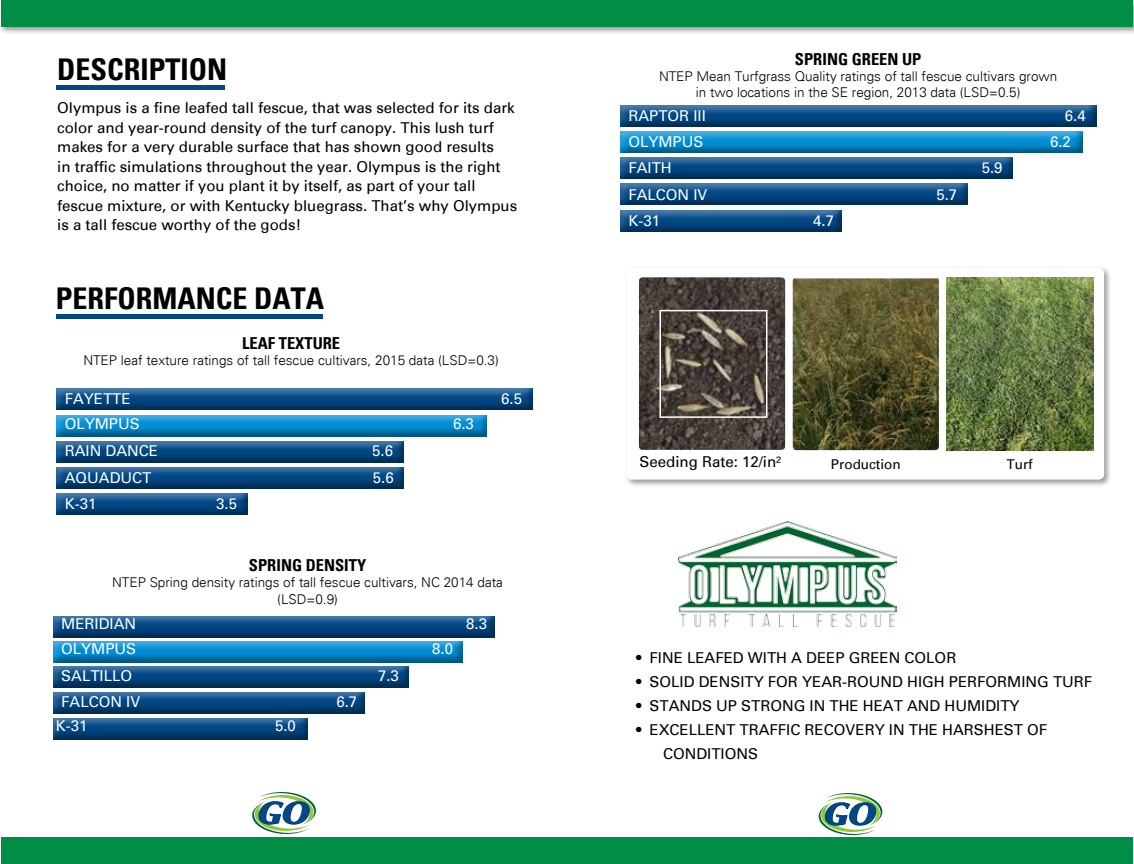
<style>
.page{position:relative;width:1134px;height:864px;background:#fff}
.page>*{position:absolute;margin:0;border:0;box-sizing:border-box;transform-origin:0 0}
.t1{font:700 condensed 30px "Univers";color:#000}
.t2{font:700 condensed 16.5px "Univers";color:#000}
.t3{font:15px/19.5px "Univers";color:#000}
.t4{font:15px "Univers";color:#fff}
.t5{font:300 13.5px/16.2px "Univers";color:#000;text-align:center}
.t6{font:13.5px "Univers";color:#000}
</style>
<div class="page">
<div style="left:0;top:0;width:1134px;height:35px;background:#000;opacity:.4"></div>
<div style="left:1px;top:1px;width:1131px;height:26px;background:#008d45"></div>
<div style="left:1px;top:837px;width:1131px;height:26px;background:#008d45"></div>
<div style="left:56px;top:386px;width:479px;height:25px;background:#000;opacity:.4"></div>
<div style="left:56px;top:412px;width:433px;height:25px;background:#000;opacity:.4"></div>
<div style="left:51px;top:433px;width:355px;height:30px;background:#005985"></div>
<div style="left:51px;top:437px;width:355px;height:26px;background:#000;opacity:.4"></div>
<div style="left:56px;top:464px;width:350px;height:25px;background:#000;opacity:.4"></div>
<div style="left:56px;top:491px;width:194px;height:25px;background:#000;opacity:.4"></div>
<svg style="left:818px;top:793px;width:65px;height:42px"></svg>
<svg style="left:252px;top:792px;width:64px;height:42px"></svg>
<div style="left:625px;top:266px;width:487px;height:222px;background:#000;opacity:.4"></div>
<div style="left:627px;top:268px;width:477px;height:212px;background:#fff;border-radius:5px"></div>
<img style="left:639px;top:277px;width:146px;height:173px">
<img style="left:793px;top:278px;width:146px;height:172px">
<div style="left:57px;top:85px;width:168px;height:5px;background:#004785"></div>
<div style="left:57px;top:314px;width:266px;height:5px;background:#004785"></div>
<div style="left:659px;top:310px;width:108px;height:108px;border:2px solid #fff"></div>
<div style="left:52px;top:638px;width:412px;height:25px;background:#000;opacity:.4"></div>
<div style="left:52px;top:613px;width:444px;height:25px;background:#000;opacity:.4"></div>
<div style="left:52px;top:663px;width:358px;height:25px;background:#000;opacity:.4"></div>
<div style="left:52px;top:689px;width:315px;height:25px;background:#000;opacity:.4"></div>
<div style="left:52px;top:715px;width:258px;height:25px;background:#000;opacity:.4"></div>
<div style="left:619px;top:102px;width:480px;height:26px;background:#000;opacity:.4"></div>
<div style="left:619px;top:128px;width:465px;height:26px;background:#000;opacity:.4"></div>
<div style="left:615px;top:150px;width:400px;height:30px;background:#fff;opacity:.4"></div>
<div style="left:615px;top:154px;width:400px;height:26px;background:#000;opacity:.4"></div>
<div style="left:619px;top:180px;width:351px;height:26px;background:#000;opacity:.4"></div>
<div style="left:619px;top:207px;width:225px;height:26px;background:#000;opacity:.4"></div>
<img style="left:947px;top:278px;width:147px;height:172px">
<img style="left:679px;top:522px;width:217px;height:105px">
<h1 class="t1" style="left:57px;top:52px;width:172px">DESCRIPTION</h1>
<p class="t3" style="left:57px;top:99px;width:462px">Olympus is a fine leafed tall fescue, that was selected for its dark color and year-round density of the turf canopy. This lush turf makes for a very durable surface that has shown good results<br>in traffic simulations throughout the year. Olympus is the right choice, no matter if you plant it by itself, as part of your tall fescue mixture, or with Kentucky bluegrass. That’s why Olympus is a tall fescue worthy of the gods!</p>
<h1 class="t1" style="left:56px;top:281px;width:270px">PERFORMANCE DATA</h1>
<p class="t2" style="left:242px;top:333px;width:100px">LEAF TEXTURE</p>
<p class="t5" style="left:83px;top:352px;width:417px">NTEP leaf texture ratings of tall fescue cultivars, 2015 data (LSD=0.3)</p>
<p class="t4" style="left:65px;top:390px;width:67px">FAYETTE</p>
<p class="t4" style="left:501px;top:390px;width:22px">6.5</p>
<p class="t4" style="left:65px;top:415px;width:77px">OLYMPUS</p>
<p class="t4" style="left:453px;top:415px;width:22px">6.3</p>
<p class="t4" style="left:65px;top:442px;width:95px">RAIN DANCE</p>
<p class="t4" style="left:372px;top:442px;width:22px">5.6</p>
<p class="t4" style="left:65px;top:469px;width:88px">AQUADUCT</p>
<p class="t4" style="left:373px;top:469px;width:22px">5.6</p>
<p class="t4" style="left:65px;top:495px;width:33px">K-31</p>
<p class="t4" style="left:216px;top:495px;width:22px">3.5</p>
<p class="t2" style="left:249px;top:556px;width:119px">SPRING DENSITY</p>
<p class="t5" style="left:112px;top:575px;width:392px">NTEP Spring density ratings of tall fescue cultivars, NC 2014 data (LSD=0.9)</p>
<p class="t4" style="left:61px;top:615px;width:77px">MERIDIAN</p>
<p class="t4" style="left:466px;top:615px;width:22px">8.3</p>
<p class="t4" style="left:61px;top:640px;width:77px">OLYMPUS</p>
<p class="t4" style="left:432px;top:640px;width:22px">8.0</p>
<p class="t4" style="left:61px;top:667px;width:72px">SALTILLO</p>
<p class="t4" style="left:378px;top:667px;width:22px">7.3</p>
<p class="t4" style="left:61px;top:693px;width:81px">FALCON IV</p>
<p class="t4" style="left:336px;top:693px;width:22px">6.7</p>
<p class="t4" style="left:56px;top:717px;width:33px">K-31</p>
<p class="t4" style="left:275px;top:717px;width:22px">5.0</p>
<p class="t2" style="left:795px;top:49px;width:128px">SPRING GREEN UP</p>
<p class="t5" style="left:659px;top:68px;width:400px">NTEP Mean Turfgrass Quality ratings of tall fescue cultivars grown in two locations in the SE region, 2013 data (LSD=0.5)</p>
<p class="t4" style="left:628px;top:107px;width:79px">RAPTOR III</p>
<p class="t4" style="left:1065px;top:107px;width:22px">6.4</p>
<p class="t4" style="left:628px;top:133px;width:77px">OLYMPUS</p>
<p class="t4" style="left:1050px;top:133px;width:22px">6.2</p>
<p class="t4" style="left:628px;top:159px;width:45px">FAITH</p>
<p class="t4" style="left:982px;top:159px;width:22px">5.9</p>
<p class="t4" style="left:628px;top:185px;width:81px">FALCON IV</p>
<p class="t4" style="left:936px;top:185px;width:22px">5.7</p>
<p class="t4" style="left:628px;top:212px;width:33px">K-31</p>
<p class="t4" style="left:813px;top:212px;width:22px">4.7</p>
<p class="t3" style="left:640px;top:453px;width:143px">Seeding Rate: 12/in²</p>
<p class="t6" style="left:831px;top:456px;width:71px">Production</p>
<p class="t6" style="left:1007px;top:456px;width:28px">Turf</p>
<p class="t3" style="left:636px;top:648px;width:322px">• FINE LEAFED WITH A DEEP GREEN COLOR</p>
<p class="t3" style="left:636px;top:672px;width:458px">• SOLID DENSITY FOR YEAR-ROUND HIGH PERFORMING TURF</p>
<p class="t3" style="left:636px;top:696px;width:385px">• STANDS UP STRONG IN THE HEAT AND HUMIDITY</p>
<p class="t3" style="left:663px;top:718px;width:386px;line-height:24px;text-indent:-27px">• EXCELLENT TRAFFIC RECOVERY IN THE HARSHEST OF<br>CONDITIONS</p>
</div>
